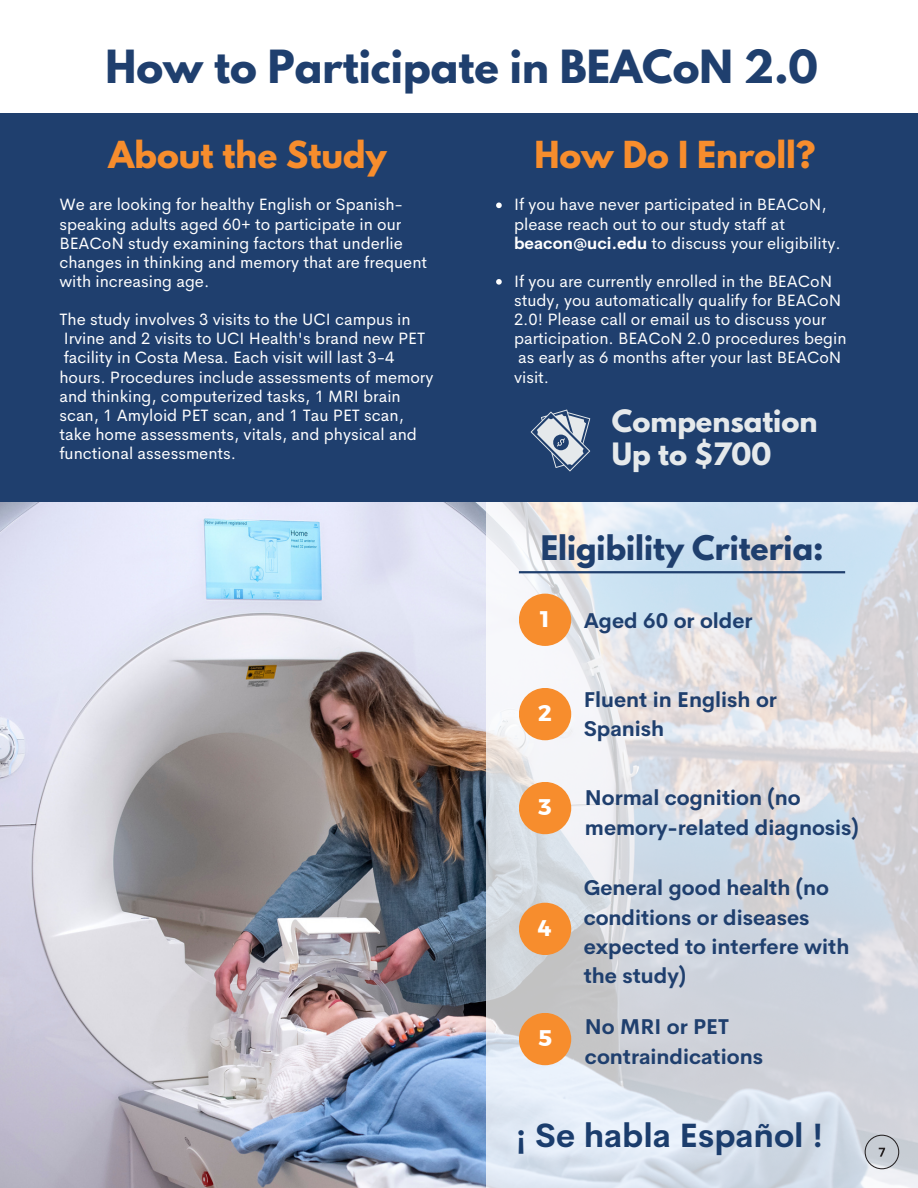
<style>
.page{position:relative;width:918px;height:1188px;background:#fff}
.page>*{position:absolute;margin:0;border:0;box-sizing:border-box;transform-origin:0 0}
.t1{font:700 40.5px "League Spartan";color:#1f3f6e}
.t2{font:700 33px "League Spartan";color:#f78d2d}
.t3{font:700 33px "Cerebri Sans";color:#1b3d6d}
.t4{font:700 30px "League Spartan";color:#1f3f6e}
.t5{font:700 27.3px "League Spartan";color:#e5e9eb}
.t6{font:22.5px "Kief Montaser Bold";color:#fff}
.t7{font:700 21px/29.2px "Cerebri Sans";color:#1f3f6e}
.t8{font:16.5px/19.2px "Cerebri Sans";color:#fff}
.t9{font:16.5px/19.2px "Cerebri Sans";color:#fefefe}
.s1{font-weight:700}
</style>
<div class="page">
<div style="left:0;top:113px;width:918px;height:389px;background:#1f3f6e"></div>
<img style="left:0;top:502px;width:486px;height:686px">
<svg style="left:486px;top:502px;width:432px;height:686px"></svg>
<div style="left:519px;top:594px;width:52px;height:52px;background:#f78d2d;border-radius:50%"></div>
<div style="left:519px;top:688px;width:52px;height:52px;background:#f78d2d;border-radius:50%"></div>
<div style="left:519px;top:1013px;width:52px;height:52px;background:#f78d2d;border-radius:50%"></div>
<div style="left:519px;top:903px;width:52px;height:52px;background:#f78d2d;border-radius:50%"></div>
<div style="left:519px;top:782px;width:52px;height:52px;background:#f78d2d;border-radius:50%"></div>
<hr style="left:519px;top:571px;width:326px;height:2px;background:#1f3f6e">
<svg style="left:865px;top:1135px;width:34px;height:34px"></svg>
<svg style="left:496px;top:203px;width:6px;height:5px"></svg>
<svg style="left:496px;top:279px;width:6px;height:6px"></svg>
<svg style="left:531px;top:410px;width:59px;height:61px"></svg>
<p class="t1" style="left:106px;top:47px;width:714px">How to Participate in BEACoN 2.0</p>
<p class="t2" style="left:109px;top:139px;width:279px">About the Study</p>
<p class="t8" style="left:59px;top:195px;width:369px">We are looking for healthy English or Spanish&shy;speaking adults aged 60+ to participate in our BEACoN study examining factors that underlie changes in thinking and memory that are frequent with increasing age.</p>
<p class="t8" style="left:59px;top:310px;width:376px">The study involves 3 visits to the UCI campus in Irvine and 2 visits to UCI Health's brand new PET facility in Costa Mesa. Each visit will last 3-4 hours. Procedures include assessments of memory and thinking, computerized tasks, 1 MRI brain scan, 1 Amyloid PET scan, and 1 Tau PET scan, take home assessments, vitals, and physical and functional assessments.</p>
<p class="t2" style="left:534px;top:139px;width:283px">How Do I Enroll?</p>
<p class="t9" style="left:514px;top:195px;width:328px">If you have never participated in BEACoN, please reach out to our study staff at <span class="s1">beacon@uci.edu</span> to discuss your eligibility.</p>
<p class="t9" style="left:514px;top:272px;width:334px">If you are currently enrolled in the BEACoN study, you automatically qualify for BEACoN 2.0! Please call or email us to discuss your participation. BEACoN 2.0 procedures begin as early as 6 months after your last BEACoN visit.</p>
<p class="t5" style="left:612px;top:407px;width:207px">Compensation</p>
<p class="t5" style="left:612px;top:440px;width:161px">Up to $700</p>
<p class="t4" style="left:541px;top:533px;width:284px">Eligibility Criteria:</p>
<p class="t6" style="left:541px;top:605px;width:11px">1</p>
<p class="t7" style="left:584px;top:606px;width:170px">Aged 60 or older</p>
<p class="t6" style="left:538px;top:699px;width:15px">2</p>
<p class="t6" style="left:538px;top:793px;width:15px">3</p>
<p class="t6" style="left:538px;top:914px;width:15px">4</p>
<p class="t6" style="left:538px;top:1024px;width:16px">5</p>
<p class="t7" style="left:584px;top:685px;width:195px">Fluent in English or<br>Spanish</p>
<p class="t7" style="left:585px;top:783px;width:275px">Normal cognition (no memory-related diagnosis)</p>
<p class="t7" style="left:584px;top:873px;width:267px">General good health (no conditions or diseases expected to interfere with the study)</p>
<p class="t7" style="left:585px;top:1012px;width:180px">No MRI or PET contraindications</p>
<p class="t3" style="left:516px;top:1114px;width:309px">¡ Se habla Español !</p>
</div>
